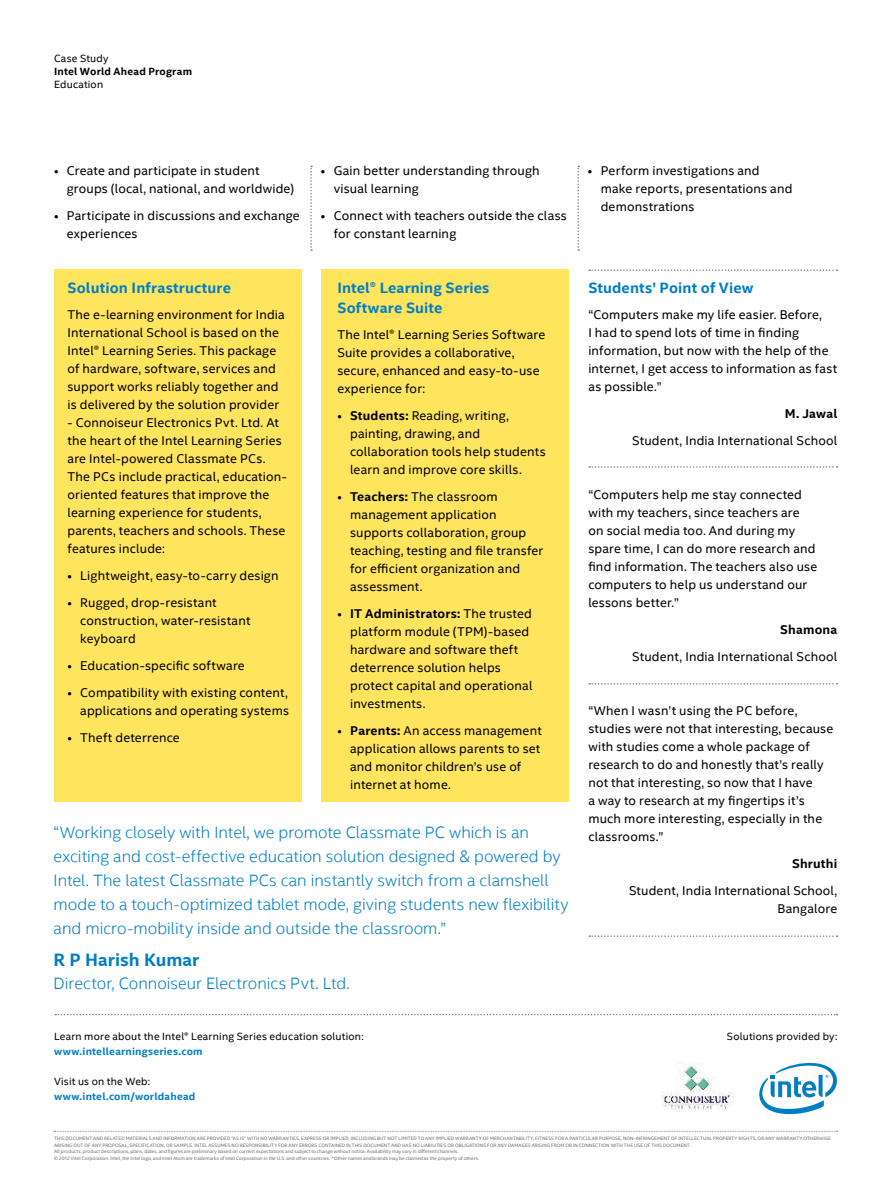
<style>
.page{position:relative;width:891px;height:1188px;background:#fff}
.page>*{position:absolute;margin:0;border:0;box-sizing:border-box;transform-origin:0 0}
.t1{font:700 18px "Intel Clear";color:#007dc5}
.t2{font:300 16.5px/24px "Intel Clear";color:#007dc5}
.t3{font:700 15px/19.5px "Intel Clear";letter-spacing:.01em;color:#007dc5}
.t4{font:12.75px/18px "Intel Clear";letter-spacing:.015em;color:#000}
.t5{font:700 12.75px "Intel Clear";letter-spacing:.015em;color:#000}
.t6{font:10.5px "Intel Clear";letter-spacing:.02em;color:#000}
.t7{font:700 10.5px "Intel Clear";letter-spacing:.02em;color:#007dc5}
.t8{font:700 10.5px "Intel Clear";letter-spacing:.02em;color:#000}
.t9{font:4.8px/6.9px "Intel Clear";letter-spacing:.01em;color:#6d6e71}
.s1{font-weight:700}
</style>
<div class="page">
<div style="left:54px;top:269px;width:248px;height:533px;background:#ffe55e"></div>
<div style="left:321px;top:269px;width:248px;height:533px;background:#ffe55e"></div>
<svg style="left:589px;top:269px;width:249px;height:2px"></svg>
<svg style="left:589px;top:466px;width:249px;height:2px"></svg>
<svg style="left:310px;top:166px;width:2px;height:85px"></svg>
<svg style="left:577px;top:166px;width:2px;height:85px"></svg>
<svg style="left:589px;top:683px;width:249px;height:2px"></svg>
<svg style="left:589px;top:935px;width:249px;height:2px"></svg>
<svg style="left:55px;top:1014px;width:783px;height:1px"></svg>
<img style="left:662px;top:1063px;width:72px;height:49px">
<svg style="left:759px;top:1062px;width:78px;height:53px"></svg>
<svg style="left:54px;top:1131px;width:784px;height:1px"></svg>
<p class="t6" style="left:54px;top:51px;width:56px">Case Study</p>
<p class="t8" style="left:54px;top:64px;width:140px">Intel World Ahead Program</p>
<p class="t6" style="left:54px;top:78px;width:51px">Education</p>
<p class="t4" style="left:67px;top:162px;width:229px;text-indent:-13px">• Create and participate in student groups (local, national, and worldwide)</p>
<p class="t4" style="left:67px;top:207px;width:235px;text-indent:-13px">• Participate in discussions and exchange experiences</p>
<p class="t4" style="left:334px;top:162px;width:207px;text-indent:-13px">• Gain better understanding through visual learning</p>
<p class="t4" style="left:334px;top:207px;width:235px;text-indent:-13px">• Connect with teachers outside the class for constant learning</p>
<p class="t4" style="left:601px;top:162px;width:193px;text-indent:-13px">• Perform investigations and make reports, presentations and demonstrations</p>
<p class="t3" style="left:337px;top:278px;width:154px">Intel® Learning Series<br>Software Suite</p>
<p class="t4" style="left:337px;top:325px;width:210px">The Intel® Learning Series Software<br>Suite provides a collaborative, secure, enhanced and easy-to-use experience for:</p>
<p class="t4" style="left:350px;top:406px;width:197px;text-indent:-13px">• <span class="s1">Students:</span> Reading, writing, painting, drawing, and collaboration tools help students learn and improve core skills.</p>
<p class="t4" style="left:350px;top:487px;width:195px;text-indent:-13px">• <span class="s1">Teachers:</span> The classroom management application supports collaboration, group teaching, testing and file transfer for efficient organization and assessment.</p>
<p class="t4" style="left:350px;top:604px;width:184px;text-indent:-13px">• <span class="s1">IT Administrators:</span> The trusted platform module (TPM)-based hardware and software theft deterrence solution helps protect capital and operational investments.</p>
<p class="t4" style="left:350px;top:721px;width:193px;text-indent:-13px">• <span class="s1">Parents:</span> An access management application allows parents to set and monitor children’s use of internet at home.</p>
<p class="t2" style="left:54px;top:819px;width:517px">“Working closely with Intel, we promote Classmate PC which is an exciting and cost-effective education solution designed &amp; powered by Intel. The latest Classmate PCs can instantly switch from a clamshell mode to a touch-optimized tablet mode, giving students new flexibility and micro-mobility inside and outside the classroom.”</p>
<h1 class="t1" style="left:54px;top:947px;width:147px">R P Harish Kumar</h1>
<p class="t2" style="left:54px;top:971px;width:298px">Director, Connoiseur Electronics Pvt. Ltd.</p>
<p class="t3" style="left:68px;top:278px;width:165px">Solution Infrastructure</p>
<p class="t4" style="left:68px;top:306px;width:219px">The e-learning environment for India International School is based on the Intel® Learning Series. This package of hardware, software, services and support works reliably together and is delivered by the solution provider</p>
<p class="t4" style="left:68px;top:414px;width:221px">- Connoiseur Electronics Pvt. Ltd. At the heart of the Intel Learning Series are Intel-powered Classmate PCs.<br>The PCs include practical, education&shy;oriented features that improve the learning experience for students, parents, teachers and schools. These features include:</p>
<p class="t4" style="left:68px;top:567px;width:213px">• Lightweight, easy-to-carry design</p>
<p class="t4" style="left:80px;top:594px;width:172px;text-indent:-13px">• Rugged, drop-resistant construction, water-resistant keyboard</p>
<p class="t4" style="left:68px;top:657px;width:179px">• Education-specific software</p>
<p class="t4" style="left:68px;top:684px;width:223px;text-align:right">• Compatibility with existing content, applications and operating systems</p>
<p class="t4" style="left:68px;top:729px;width:114px">• Theft deterrence</p>
<p class="t3" style="left:588px;top:278px;width:167px">Students’ Point of View</p>
<p class="t4" style="left:588px;top:306px;width:250px">“Computers make my life easier. Before,<br>I had to spend lots of time in finding information, but now with the help of the internet, I get access to information as fast as possible.”</p>
<p class="t5" style="left:785px;top:405px;width:54px">M. Jawal</p>
<p class="t4" style="left:632px;top:432px;width:207px">Student, India International School</p>
<p class="t4" style="left:588px;top:486px;width:230px">“Computers help me stay connected with my teachers, since teachers are on social media too. And during my spare time, I can do more research and find information. The teachers also use computers to help us understand our lessons better.”</p>
<p class="t5" style="left:780px;top:621px;width:59px">Shamona</p>
<p class="t4" style="left:632px;top:648px;width:207px">Student, India International School</p>
<p class="t4" style="left:588px;top:702px;width:246px">“When I wasn’t using the PC before, studies were not that interesting, because with studies come a whole package of research to do and honestly that’s really not that interesting, so now that I have<br>a way to research at my fingertips it’s much more interesting, especially in the classrooms.”</p>
<p class="t5" style="left:792px;top:855px;width:47px">Shruthi</p>
<p class="t4" style="left:629px;top:882px;width:210px;text-align:right">Student, India International School,<br>Bangalore</p>
<p class="t6" style="left:54px;top:1029px;width:311px">Learn more about the Intel® Learning Series education solution:</p>
<p class="t7" style="left:54px;top:1044px;width:150px">www.intellearningseries.com</p>
<p class="t6" style="left:54px;top:1074px;width:98px">Visit us on the Web:</p>
<p class="t7" style="left:54px;top:1089px;width:143px">www.intel.com/worldahead</p>
<p class="t6" style="left:727px;top:1029px;width:112px">Solutions provided by:</p>
<p class="t9" style="left:54px;top:1134px;width:778px">THIS DOCUMENT AND RELATED MATERIALS AND INFORMATION ARE PROVIDED “AS IS” WITH NO WARRANTIES, EXPRESS OR IMPLIED, INCLUDING BUT NOT LIMITED TO ANY IMPLIED WARRANTY OF MERCHANTABILITY, FITNESS FOR A PARTICULAR PURPOSE, NON-INFRINGEMENT OF INTELLECTUAL PROPERTY RIGHTS, OR ANY WARRANTY OTHERWISE ARISING OUT OF ANY PROPOSAL, SPECIFICATION, OR SAMPLE. INTEL ASSUMES NO RESPONSIBILITY FOR ANY ERRORS CONTAINED IN THIS DOCUMENT AND HAS NO LIABILITIES OR OBLIGATIONS FOR ANY DAMAGES ARISING FROM OR IN CONNECTION WITH THE USE OF THIS DOCUMENT.<br>All products, product descriptions, plans, dates, and figures are preliminary based on current expectations and subject to change without notice. Availability may vary in different channels.<br>© 2012 Intel Corporation. Intel, the Intel logo, and Intel Atom are trademarks of Intel Corporation in the U.S. and other countries. *Other names and brands may be claimed as the property of others.</p>
</div>
